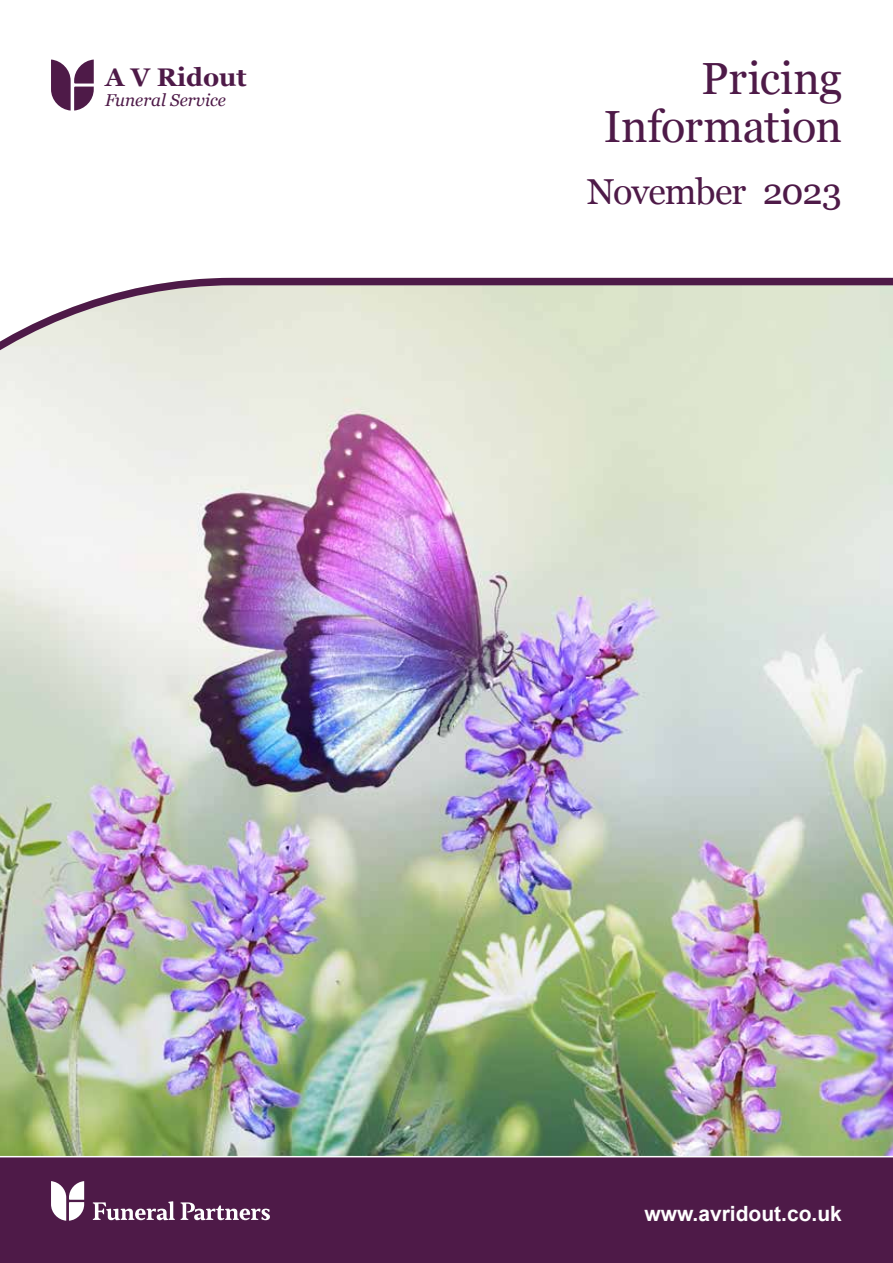
<style>
.page{position:relative;width:893px;height:1263px;background:#fff}
.page>*{position:absolute;margin:0;border:0;box-sizing:border-box;transform-origin:0 0}
.t1{font:45px/48.6px "Georgia";letter-spacing:-.005em;color:#4e1a48;text-align:right}
.t2{font:36px "Georgia";letter-spacing:-.03em;color:#4e1a48}
.t3{font:700 25.5px "Georgia";color:#4e1a48}
.t4{font:700 21px "Arial";color:#fff}
.t5{font:italic 17.1px "Georgia";color:#4e1a48}
</style>
<div class="page">
<div style="left:0;top:1157px;width:893px;height:106px;background:#4e1a48"></div>
<svg style="left:51px;top:1194px;width:33px;height:27px"></svg>
<svg style="left:93px;top:1201px;width:82px;height:19px"></svg>
<svg style="left:181px;top:1202px;width:89px;height:18px"></svg>
<img style="left:0;top:277px;width:893px;height:917px">
<svg style="left:51px;top:60px;width:43px;height:51px"></svg>
<p class="t3" style="left:105px;top:58px;width:143px">A V Ridout</p>
<p class="t5" style="left:105px;top:88px;width:123px">Funeral Service</p>
<h1 class="t1" style="left:604px;top:52px;width:240px">Pricing<br>Information</h1>
<h2 class="t2" style="left:587px;top:165px;width:256px">November 2023</h2>
<p class="t4" style="left:644px;top:1199px;width:199px">www.avridout.co.uk</p>
</div>
